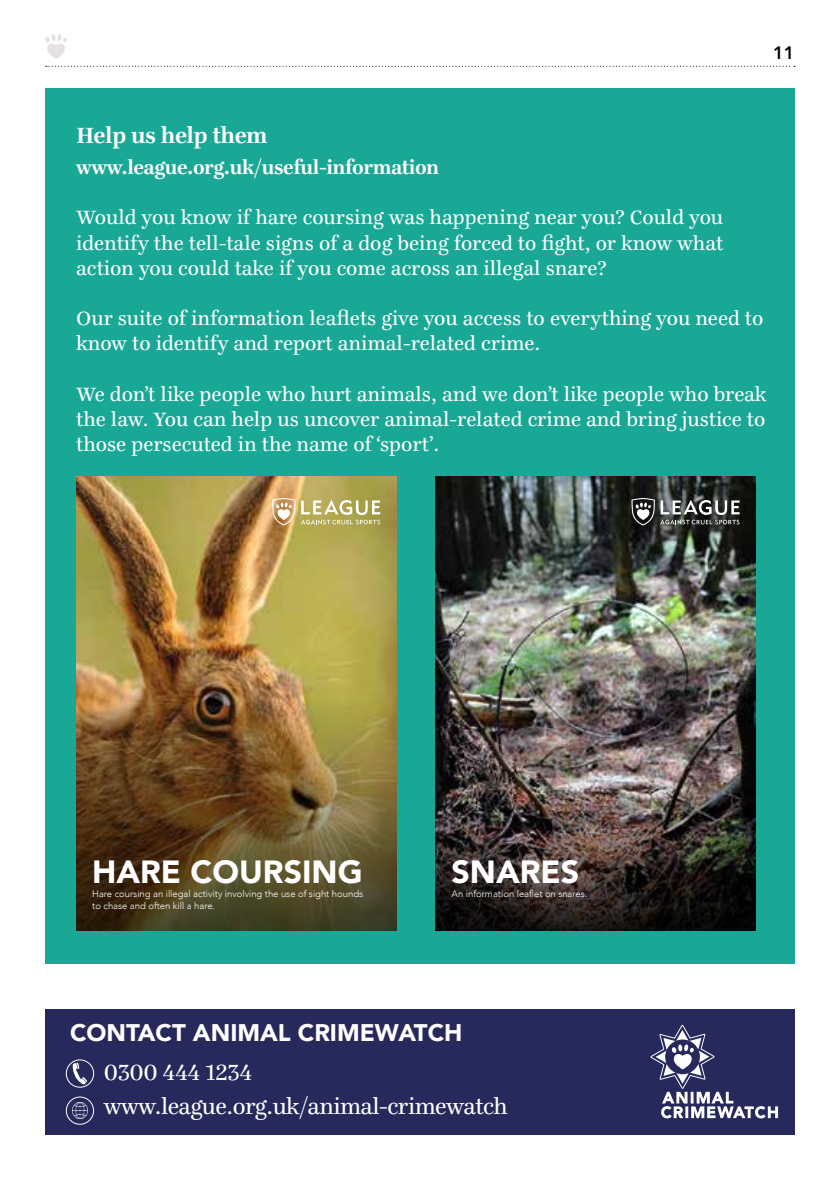
<style>
.page{position:relative;width:840px;height:1191px;background:#fff}
.page>*{position:absolute;margin:0;border:0;box-sizing:border-box;transform-origin:0 0}
.t1{font:900 32px "Avenir";color:#fff}
.t2{font:24px/34px "Ingeborg";letter-spacing:-.02em;color:#fff}
.t3{font:900 24px "Avenir";color:#fff}
.t4{font:700 24px "Ingeborg";letter-spacing:-.02em;color:#fff}
.t5{font:21px/25.2px "Ingeborg";color:#fff;text-align:justify}
.t6{font:700 21px "Ingeborg";letter-spacing:-.02em;color:#fff}
.t7{font:800 18px "Avenir";color:#000}
.t8{font:300 9.4px/11.4px "Avenir";color:#fff}
</style>
<div class="page">
<svg style="left:46px;top:66px;width:748px;height:1px"></svg>
<svg style="left:45px;top:34px;width:22px;height:25px"></svg>
<div style="left:45px;top:88px;width:749px;height:875px;background:#1aa896"></div>
<img style="left:76px;top:476px;width:320px;height:201px">
<img style="left:76px;top:677px;width:320px;height:253px">
<svg style="left:301px;top:500px;width:79px;height:24px;background:#c5be81"></svg>
<svg style="left:272px;top:498px;width:23px;height:27px"></svg>
<div style="left:45px;top:1009px;width:749px;height:125px;background:#27285c"></div>
<svg style="left:650px;top:1024px;width:127px;height:94px"></svg>
<img style="left:435px;top:476px;width:320px;height:302px">
<img style="left:435px;top:778px;width:320px;height:152px">
<svg style="left:660px;top:500px;width:79px;height:24px;background:#6b6d6b"></svg>
<svg style="left:631px;top:498px;width:23px;height:27px"></svg>
<svg style="left:73px;top:1062px;width:15px;height:23px"></svg>
<div style="left:66px;top:1059px;width:28px;height:28px;border:1px solid #fff;border-radius:50%"></div>
<img style="left:72px;top:1102px;width:16px;height:16px">
<div style="left:66px;top:1096px;width:28px;height:28px;border:1px solid #fff;border-radius:50%"></div>
<p class="t7" style="left:772px;top:39px;width:23px">11</p>
<p class="t4" style="left:76px;top:121px;width:193px">Help us help them</p>
<p class="t6" style="left:76px;top:154px;width:364px">www.league.org.uk/useful-information</p>
<p class="t5" style="left:76px;top:205px;width:648px">Would you know if hare coursing was happening near you? Could you identify the tell-tale signs of a dog being forced to fight, or know what action you could take if you come across an illegal snare?</p>
<p class="t5" style="left:76px;top:306px;width:688px">Our suite of information leaflets give you access to everything you need to know to identify and report animal-related crime.</p>
<p class="t5" style="left:76px;top:381px;width:691px">We don’t like people who hurt animals, and we don’t like people who break the law. You can help us uncover animal-related crime and bring justice to those persecuted in the name of ‘sport’.</p>
<h1 class="t1" style="left:92px;top:844px;width:272px">HARE COURSING</h1>
<p class="t8" style="left:92px;top:888px;width:272px">Hare coursing an illegal activity involving the use of sight hounds to chase and often kill a hare.</p>
<h1 class="t1" style="left:451px;top:844px;width:129px">SNARES</h1>
<p class="t8" style="left:451px;top:888px;width:137px">An information leaflet on snares.</p>
<p class="t3" style="left:70px;top:1011px;width:393px">CONTACT ANIMAL CRIMEWATCH</p>
<p class="t2" style="left:104px;top:1055px;width:405px">0300 444 1234 www.league.org.uk/animal-crimewatch</p>
</div>
